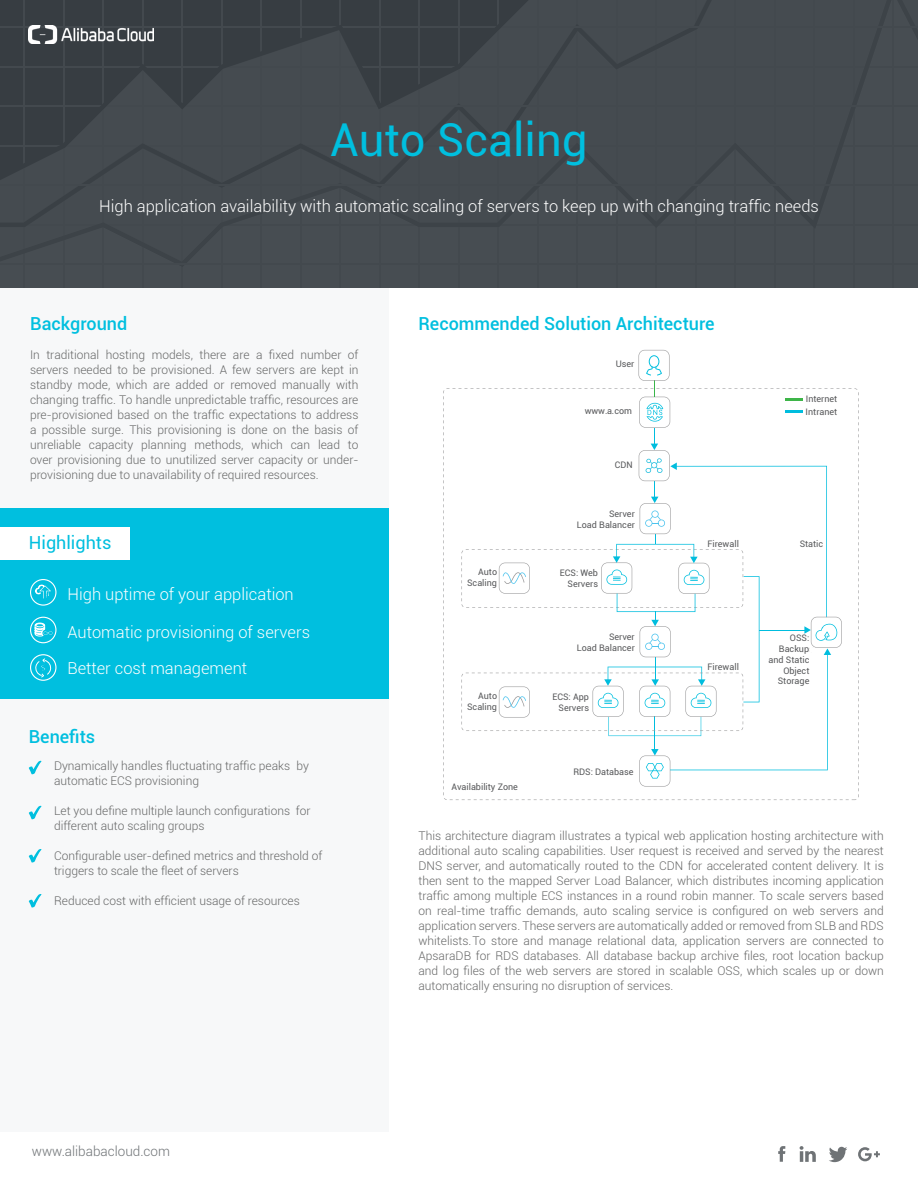
<style>
.page{position:relative;width:918px;height:1188px;background:#fff}
.page>*{position:absolute;margin:0;border:0;box-sizing:border-box;transform-origin:0 0}
.t1{font:45.3px "Roboto";color:#00bfdf}
.t2{font:500 18px "Roboto";color:#00bfdf}
.t3{font:18px "Roboto";color:#00bfdf}
.t4{font:300 16.5px/36px "Roboto";color:#fff}
.t5{font:300 13.5px "Roboto";color:#6f7376}
.t6{font:300 12px/15px "Roboto";color:#666767}
.t7{font:9px/10.8px "Roboto";color:#58595b;text-align:right}
</style>
<div class="page">
<svg style="left:800px;top:1146px;width:16px;height:16px"></svg>
<svg style="left:829px;top:1147px;width:18px;height:15px"></svg>
<svg style="left:778px;top:1146px;width:7px;height:16px"></svg>
<svg style="left:858px;top:1147px;width:22px;height:14px"></svg>
<div style="left:0;top:286px;width:389px;height:846px;background:#f7f8f9"></div>
<div style="left:0;top:508px;width:388px;height:191px;background:#00bfdf"></div>
<div style="left:0;top:527px;width:130px;height:33px;background:#fff"></div>
<div style="left:0;top:267px;width:918px;height:21px;background:#474d52"></div>
<hr style="left:63px;top:0;width:1px;height:288px;background:#babfc7">
<hr style="left:142px;top:0;width:1px;height:288px;background:#babfc7">
<hr style="left:221px;top:0;width:1px;height:288px;background:#babfc7">
<hr style="left:300px;top:0;width:1px;height:288px;background:#babfc7">
<hr style="left:379px;top:0;width:1px;height:288px;background:#babfc7">
<hr style="left:458px;top:0;width:1px;height:288px;background:#babfc7">
<hr style="left:537px;top:0;width:1px;height:288px;background:#babfc7">
<hr style="left:616px;top:0;width:1px;height:288px;background:#babfc7">
<hr style="left:695px;top:0;width:1px;height:288px;background:#babfc7">
<hr style="left:774px;top:0;width:1px;height:288px;background:#babfc7">
<hr style="left:853px;top:0;width:1px;height:288px;background:#babfc7">
<hr style="left:24px;top:0;width:1px;height:288px;background:#babfc7">
<hr style="left:103px;top:0;width:1px;height:288px;background:#babfc7">
<hr style="left:182px;top:0;width:1px;height:288px;background:#babfc7">
<hr style="left:261px;top:0;width:1px;height:288px;background:#babfc7">
<hr style="left:340px;top:0;width:1px;height:288px;background:#babfc7">
<hr style="left:419px;top:0;width:1px;height:288px;background:#babfc7">
<hr style="left:498px;top:0;width:1px;height:288px;background:#babfc7">
<hr style="left:577px;top:0;width:1px;height:288px;background:#babfc7">
<hr style="left:656px;top:0;width:1px;height:288px;background:#babfc7">
<hr style="left:735px;top:0;width:1px;height:288px;background:#babfc7">
<hr style="left:814px;top:0;width:1px;height:288px;background:#babfc7">
<hr style="left:893px;top:0;width:1px;height:288px;background:#babfc7">
<div style="left:0;top:188px;width:918px;height:79px;background:#474d52"></div>
<hr style="left:0;top:264px;width:918px;height:1px;background:#babfc7">
<svg style="left:0;top:0;width:918px;height:188px;background:#41474c"></svg>
<svg style="left:35px;top:585px;width:16px;height:13px"></svg>
<img style="left:29px;top:25px;width:124px;height:18px">
<svg style="left:28px;top:761px;width:14px;height:13px"></svg>
<svg style="left:28px;top:806px;width:14px;height:13px"></svg>
<svg style="left:28px;top:849px;width:14px;height:14px"></svg>
<svg style="left:28px;top:894px;width:14px;height:14px"></svg>
<svg style="left:443px;top:388px;width:416px;height:412px"></svg>
<div style="left:30px;top:579px;width:27px;height:27px;border:1px solid #fff;border-radius:50%"></div>
<svg style="left:35px;top:658px;width:16px;height:20px"></svg>
<div style="left:30px;top:654px;width:27px;height:27px;border:1px solid #fff;border-radius:50%"></div>
<div style="left:30px;top:617px;width:27px;height:26px;border:1px solid #fff;border-radius:50%"></div>
<svg style="left:35px;top:623px;width:18px;height:14px"></svg>
<svg style="left:461px;top:350px;width:381px;height:437px"></svg>
<h1 class="t1" style="left:330px;top:109px;width:259px">Auto Scaling</h1>
<h3 class="t4" style="left:99px;top:188px;width:721px">High application availability with automatic scaling of servers to keep up with changing traffic needs</h3>
<h2 class="t2" style="left:30px;top:311px;width:98px">Background</h2>
<h2 class="t2" style="left:418px;top:311px;width:298px">Recommended Solution Architecture</h2>
<p class="t6" style="left:30px;top:346px;width:330px;text-align:justify">In traditional hosting models, there are a fixed number of servers needed to be provisioned. A few servers are kept in standby mode, which are added or removed manually with changing traffic. To handle unpredictable traffic, resources are pre-provisioned based on the traffic expectations to address a possible surge. This provisioning is done on the basis of unreliable capacity planning methods, which can lead to over provisioning due to unutilized server capacity or under&shy;provisioning due to unavailability of required resources.</p>
<h2 class="t3" style="left:29px;top:530px;width:84px">Highlights</h2>
<h3 class="t4" style="left:68px;top:576px;width:228px">High uptime of your application</h3>
<h3 class="t4" style="left:68px;top:613px;width:244px">Automatic provisioning of servers<br>Better cost management</h3>
<p class="t7" style="left:467px;top:566px;width:31px">Auto<br>Scaling</p>
<p class="t7" style="left:467px;top:690px;width:31px">Auto<br>Scaling</p>
<p class="t7" style="left:616px;top:358px;width:20px">User</p>
<p class="t7" style="left:585px;top:405px;width:49px">www.a.com</p>
<p class="t7" style="left:615px;top:459px;width:19px">CDN</p>
<p class="t7" style="left:577px;top:508px;width:59px">Server<br>Load Balancer</p>
<p class="t7" style="left:560px;top:567px;width:40px">ECS: Web<br>Servers</p>
<p class="t7" style="left:577px;top:631px;width:59px">Server<br>Load Balancer</p>
<p class="t7" style="left:552px;top:691px;width:38px">ECS: App<br>Servers</p>
<p class="t7" style="left:708px;top:538px;width:33px">Firewall</p>
<p class="t7" style="left:708px;top:661px;width:33px">Firewall</p>
<p class="t7" style="left:806px;top:393px;width:33px;line-height:12.1px;text-align:left">Internet<br>Intranet</p>
<p class="t7" style="left:800px;top:538px;width:25px">Static</p>
<p class="t7" style="left:790px;top:632px;width:21px">OSS:</p>
<p class="t7" style="left:779px;top:643px;width:36px">Backups</p>
<p class="t7" style="left:768px;top:654px;width:42px">and Static</p>
<p class="t7" style="left:783px;top:665px;width:28px">Object</p>
<p class="t7" style="left:778px;top:675px;width:33px">Storage</p>
<h2 class="t2" style="left:29px;top:723px;width:68px">Benefits</h2>
<p class="t6" style="left:54px;top:757px;width:256px">Dynamically handles fluctuating traffic peaks by automatic ECS provisioning</p>
<p class="t6" style="left:54px;top:802px;width:258px">Let you define multiple launch configurations for different auto scaling groups</p>
<p class="t6" style="left:54px;top:847px;width:270px">Configurable user-defined metrics and threshold of triggers to scale the fleet of servers</p>
<p class="t6" style="left:54px;top:892px;width:247px">Reduced cost with efficient usage of resources</p>
<p class="t5" style="left:32px;top:1142px;width:140px">www.alibabacloud.com</p>
<p class="t7" style="left:452px;top:781px;width:68px">Availability Zone</p>
<p class="t7" style="left:573px;top:766px;width:62px">RDS: Database</p>
<p class="t6" style="left:418px;top:828px;width:467px;text-align:justify">This architecture diagram illustrates a typical web application hosting architecture with additional auto scaling capabilities. User request is received and served by the nearest DNS server, and automatically routed to the CDN for accelerated content delivery. It is then sent to the mapped Server Load Balancer, which distributes incoming application traffic among multiple ECS instances in a round robin manner. To scale servers based on real-time traffic demands, auto scaling service is configured on web servers and application servers. These servers are automatically added or removed from SLB and RDS whitelists.To store and manage relational data, application servers are connected to ApsaraDB for RDS databases. All database backup archive files, root location backup and log files of the web servers are stored in scalable OSS, which scales up or down automatically ensuring no disruption of services.</p>
</div>
